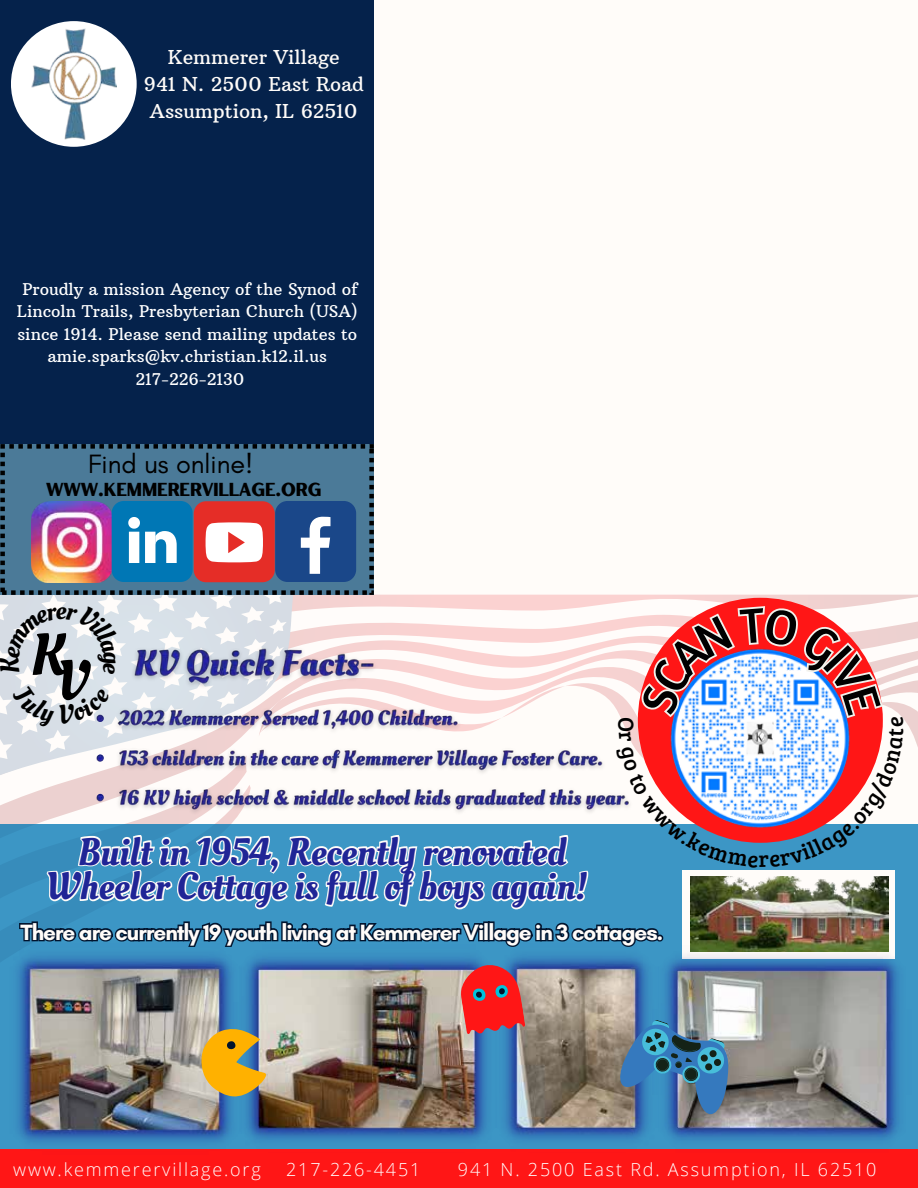
<style>
.page{position:relative;width:918px;height:1188px;background:#fffcf9}
.page>*{position:absolute;margin:0;border:0;box-sizing:border-box;transform-origin:0 0}
.t1{font:58.5px "Oleo Script";color:#000}
.t2{font:38.25px/35px "Oleo Script";color:#202596;text-align:center}
.t3{font:27px "Glacial Indifference";color:#000}
.t4{font:26.4px "Oleo Script";color:#000}
.t5{font:700 22.5px "Glacial Indifference";letter-spacing:-.045em;color:#fffcf9}
.t6{font:22.5px "Bree Serif";color:#000}
.t7{font:19.5px/27px "Arbutus Slab";color:#fffcf9;text-align:center}
.t8{font:18.75px "Hertical Sans";letter-spacing:-.04em;color:#000}
.t9{font:300 18px "Open Sans";letter-spacing:.1em;color:#fff}
.t10{font:16.5px/22.5px "Arbutus Slab";color:#fff;text-align:center}
</style>
<div class="page">
<div style="left:0;top:0;width:373px;height:594px;background:#05224b"></div>
<div style="left:11px;top:21px;width:126px;height:126px;background:#fff;border-radius:63px"></div>
<img style="left:31px;top:28px;width:86px;height:112px">
<svg style="left:0;top:444px;width:374px;height:150px;background:#45718c"></svg>
<div style="left:275px;top:501px;width:81px;height:81px;background:#1a4789;border-radius:12px"></div>
<svg style="left:301px;top:517px;width:29px;height:57px"></svg>
<img style="left:31px;top:501px;width:81px;height:81px">
<div style="left:194px;top:501px;width:81px;height:81px;background:#e52d27;border-radius:12px"></div>
<svg style="left:206px;top:522px;width:57px;height:40px;background:#fbe3e2"></svg>
<svg style="left:112px;top:501px;width:81px;height:81px;background:#2e8ec1"></svg>
<div style="left:0;top:824px;width:918px;height:342px;background:#3b94c4"></div>
<div style="left:0;top:1149px;width:918px;height:39px;background:#ff1616"></div>
<div style="left:682px;top:870px;width:213px;height:88px;background:#fffcf9"></div>
<img style="left:17px;top:949px;width:215px;height:194px">
<img style="left:246px;top:957px;width:241px;height:183px">
<img style="left:504px;top:956px;width:144px;height:185px">
<img style="left:665px;top:945px;width:234px;height:196px">
<svg style="left:200px;top:1028px;width:66px;height:69px;background:#d2a842"></svg>
<svg style="left:461px;top:963px;width:64px;height:71px;background:#cd3d46"></svg>
<svg style="left:616px;top:1020px;width:112px;height:94px;background:#527fa0"></svg>
<img style="left:690px;top:911px;width:198px;height:41px">
<svg style="left:19px;top:921px;width:647px;height:28px"></svg>
<svg style="left:0;top:594px;width:918px;height:317px"></svg>
<p class="t7" style="left:144px;top:43px;width:222px">Kemmerer Village<br>941 N. 2500 East Road<br>Assumption, IL 62510</p>
<p class="t10" style="left:17px;top:278px;width:343px">Proudly a mission Agency of the Synod of Lincoln Trails, Presbyterian Church (USA) since 1914. Please send mailing updates to amie.sparks@kv.christian.k12.il.us 217-226-2130</p>
<h3 class="t3" style="left:88px;top:449px;width:167px">Find us online!</h3>
<p class="t8" style="left:46px;top:477px;width:278px">WWW.KEMMERERVILLAGE.ORG</p>
<h3 class="t4" style="left:56px;top:594px;width:12px">e</h3>
<h1 class="t1" style="left:30px;top:620px;width:60px">K<sub>V</sub></h1>
<h3 class="t6" style="left:643px;top:717px;width:17px;rotate:90deg">O</h3>
<h2 class="t2" style="left:46px;top:834px;width:543px">Built in 1954, Recently renovated<br>Wheeler Cottage is full of boys again!</h2>
<h3 class="t5" style="left:20px;top:918px;width:644px">There are currently 19 youth living at Kemmerer Village in 3 cottages.</h3>
<p class="t9" style="left:13px;top:1157px;width:249px">www.kemmerervillage.org</p>
<p class="t9" style="left:286px;top:1157px;width:136px">217-226-4451</p>
<p class="t9" style="left:458px;top:1157px;width:420px">941 N. 2500 East Rd. Assumption, IL 62510</p>
</div>
